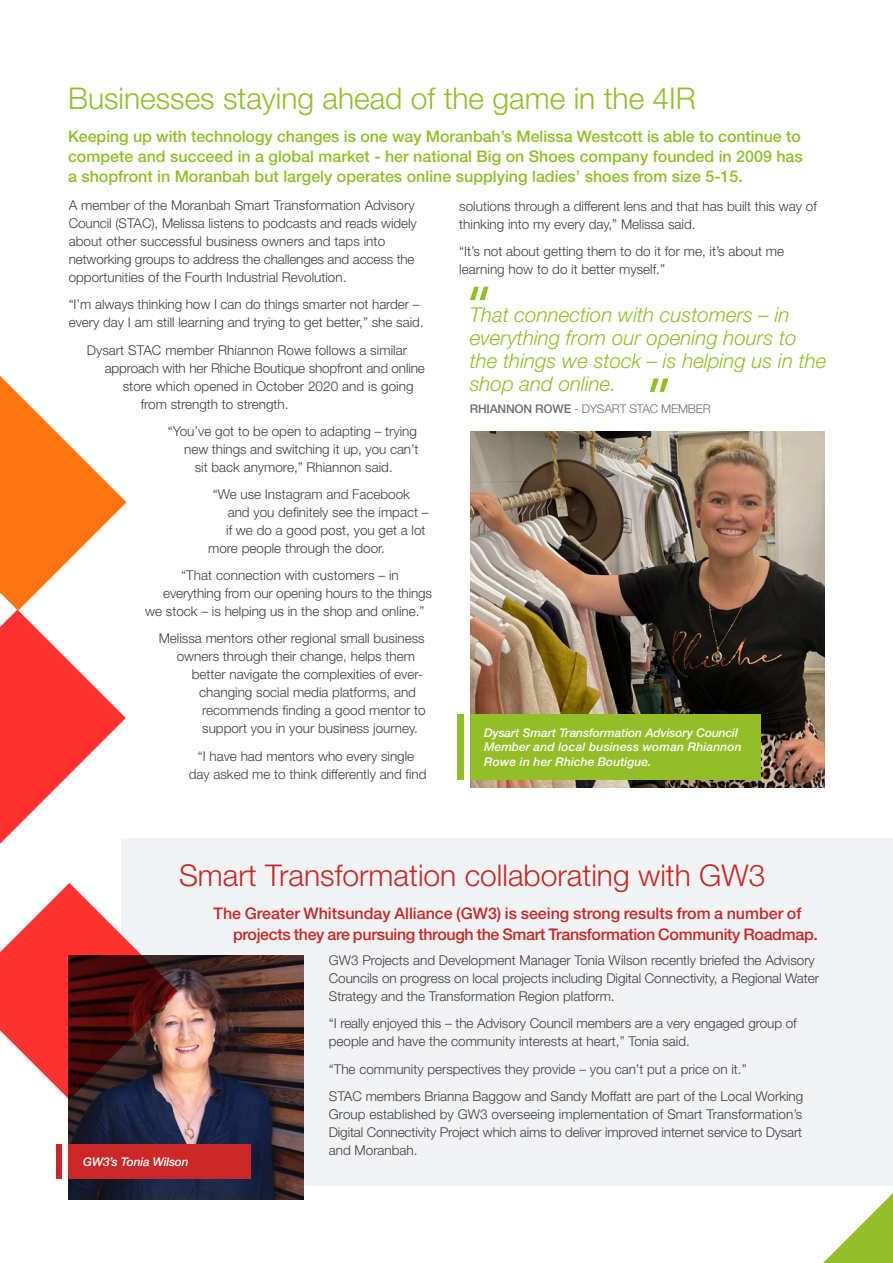
<style>
.page{position:relative;width:893px;height:1263px;background:#fff}
.page>*{position:absolute;margin:0;border:0;box-sizing:border-box;transform-origin:0 0}
.heading{font:300 30px "Helvetica Neue";color:#93be28}
.heading-2{font:300 30px "Helvetica Neue";color:#cb2726}
.t1{font:italic 300 20.55px/22.8px "Helvetica Neue";color:#93be28}
.intro{font:500 16.05px/20.4px "Helvetica Neue";color:#93be28}
.intro-2{font:500 16.05px/20.4px "Helvetica Neue";letter-spacing:-.02em;color:#cb2726}
.body{font:300 13.5px/18px "Helvetica Neue";color:#3e3e3f}
.t2{font:italic 500 12px/14.4px "Helvetica Neue";letter-spacing:-.005em;color:#fff}
.t3{font:300 12px "Helvetica Neue";letter-spacing:-.015em;color:#6c6d70}
.s1{font-weight:500}
</style>
<div class="page">
<div style="left:121px;top:839px;width:772px;height:347px;background:#f2f3f4"></div>
<img style="left:470px;top:432px;width:355px;height:356px">
<img style="left:126px;top:955px;width:177px;height:244px">
<svg style="left:470px;top:287px;width:18px;height:13px"></svg>
<svg style="left:650px;top:378px;width:18px;height:14px"></svg>
<svg style="left:0;top:611px;width:126px;height:589px"></svg>
<svg style="left:0;top:883px;width:178px;height:217px"></svg>
<svg style="left:0;top:376px;width:126px;height:235px;fill:#ff7411"></svg>
<div style="left:57px;top:1143px;width:5px;height:35px;background:#cb2726"></div>
<div style="left:68px;top:1143px;width:183px;height:35px;background:#cb2726"></div>
<div style="left:458px;top:715px;width:6px;height:65px;background:#93be28"></div>
<div style="left:470px;top:715px;width:291px;height:65px;background:#93be28"></div>
<svg style="left:823px;top:1193px;width:70px;height:70px"></svg>
<p class="heading" style="left:68px;top:80px;width:629px">Businesses staying ahead of the game in the 4IR</p>
<p class="intro" style="left:68px;top:126px;width:736px">Keeping up with technology changes is one way Moranbah’s Melissa Westcott is able to continue to compete and succeed in a global market - her national Big on Shoes company founded in 2009 has a shopfront in Moranbah but largely operates online supplying ladies’ shoes from size 5-15.</p>
<p class="body" style="left:69px;top:196px;width:350px">A member of the Moranbah Smart Transformation Advisory Council (STAC), Melissa listens to podcasts and reads widely about other successful business owners and taps into networking groups to address the challenges and access the opportunities of the Fourth Industrial Revolution.</p>
<p class="body" style="left:69px;top:295px;width:357px">“I’m always thinking how I can do things smarter not harder – every day I am still learning and trying to get better,” she said.</p>
<p class="body" style="left:87px;top:340px;width:322px">Dysart STAC member Rhiannon Rowe follows a similar</p>
<p class="body" style="left:105px;top:358px;width:322px">approach with her Rhiche Boutique shopfront and online</p>
<p class="body" style="left:123px;top:376px;width:292px">store which opened in October 2020 and is going</p>
<p class="body" style="left:141px;top:394px;width:149px">from strength to strength.</p>
<p class="body" style="left:168px;top:422px;width:251px">“You’ve got to be open to adapting – trying</p>
<p class="body" style="left:184px;top:440px;width:236px">new things and switching it up, you can’t</p>
<p class="body" style="left:195px;top:458px;width:200px">sit back anymore,” Rhiannon said.</p>
<p class="body" style="left:213px;top:485px;width:199px">“We use Instagram and Facebook</p>
<p class="body" style="left:228px;top:503px;width:202px">and you definitely see the impact –</p>
<p class="body" style="left:226px;top:521px;width:201px">if we do a good post, you get a lot</p>
<p class="body" style="left:208px;top:539px;width:178px">more people through the door.</p>
<p class="body" style="left:181px;top:566px;width:219px">“That connection with customers – in</p>
<p class="body" style="left:163px;top:584px;width:270px">everything from our opening hours to the things</p>
<p class="body" style="left:145px;top:602px;width:281px">we stock – is helping us in the shop and online.”</p>
<p class="body" style="left:159px;top:629px;width:268px">Melissa mentors other regional small business</p>
<p class="body" style="left:177px;top:647px;width:240px">owners through their change, helps them</p>
<p class="body" style="left:192px;top:665px;width:233px">better navigate the complexities of ever-</p>
<p class="body" style="left:199px;top:683px;width:218px">changing social media platforms, and</p>
<p class="body" style="left:202px;top:701px;width:225px">recommends finding a good mentor to</p>
<p class="body" style="left:202px;top:719px;width:217px">support you in your business journey.</p>
<p class="body" style="left:189px;top:746px;width:239px;text-align:center">“I have had mentors who every single day asked me to think differently and find</p>
<p class="body" style="left:459px;top:197px;width:359px">solutions through a different lens and that has built this way of thinking into my every day,” Melissa said.</p>
<p class="body" style="left:459px;top:242px;width:326px">“It’s not about getting them to do it for me, it’s about me learning how to do it better myself.”</p>
<p class="t1" style="left:470px;top:303px;width:358px">That connection with customers – in everything from our opening hours to the things we stock – is helping us in the shop and online.</p>
<p class="t3" style="left:470px;top:402px;width:243px"><span class="s1">RHIANNON ROWE</span> - DYSART STAC MEMBER</p>
<p class="t2" style="left:484px;top:725px;width:259px">Dysart Smart Transformation Advisory Council<br>Member and local business woman Rhiannon<br>Rowe in her Rhiche Boutigue.</p>
<p class="heading-2" style="left:179px;top:857px;width:588px">Smart Transformation collaborating with GW3</p>
<p class="intro-2" style="left:233px;top:903px;width:586px;text-indent:-20px">The Greater Whitsunday Alliance (GW3) is seeing strong results from a number of projects they are pursuing through the Smart Transformation Community Roadmap.</p>
<p class="t2" style="left:83px;top:1154px;width:107px">GW3’s Tonia Wilson</p>
<p class="body" style="left:329px;top:951px;width:492px">GW3 Projects and Development Manager Tonia Wilson recently briefed the Advisory<br>Councils on progress on local projects including Digital Connectivity, a Regional Water<br>Strategy and the Transformation Region platform.</p>
<p class="body" style="left:329px;top:1014px;width:469px">“I really enjoyed this – the Advisory Council members are a very engaged group of people and have the community interests at heart,” Tonia said.</p>
<p class="body" style="left:329px;top:1059px;width:419px">“The community perspectives they provide – you can’t put a price on it.”</p>
<p class="body" style="left:329px;top:1087px;width:476px;text-align:justify">STAC members Brianna Baggow and Sandy Moffatt are part of the Local Working Group established by GW3 overseeing implementation of Smart Transformation’s Digital Connectivity Project which aims to deliver improved internet service to Dysart and Moranbah.</p>
</div>
